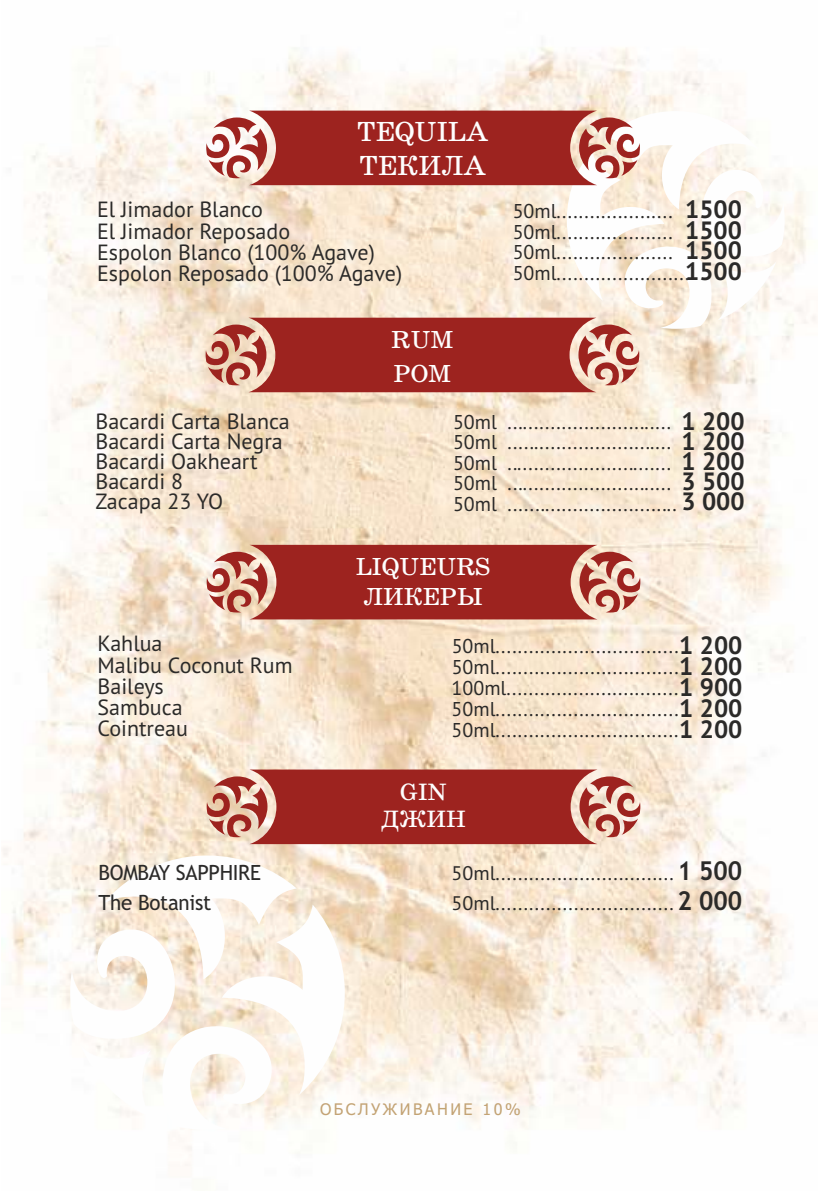
<style>
.page{position:relative;width:840px;height:1191px;background:#fff}
.page>*{position:absolute;margin:0;border:0;box-sizing:border-box;transform-origin:0 0}
.t1{font:28px/33.4px "KZ School";color:#fefefe}
.t2{font:700 26px/29.4px "Trebuchet MS";color:#2b2a29;scale:.94 1}
.t3{font:700 25px/20px "PT Sans";color:#2b2a29;text-align:justify}
.t4{font:25px/33.2px "KZ School";color:#fefefe}
.t5{font:24px/27px "KZ School";color:#fefefe;text-align:center}
.t6{font:22px/20px "PT Sans";color:#2b2a29}
.t7{font:21px/29.4px "Trebuchet MS";letter-spacing:-.015em;color:#2b2a29}
.t8{font:20px/20.8px "PT Sans";color:#2b2a29}
.t9{font:19.6px/29.4px "PT Sans";color:#2b2a29}
.t10{font:16px "Tahoma";letter-spacing:.155em;color:#c3a374}
</style>
<div class="page">
<img style="left:2px;top:47px;width:815px;height:1119px">
<svg style="left:566px;top:111px;width:218px;height:218px"></svg>
<svg style="left:70px;top:855px;width:274px;height:275px"></svg>
<svg style="left:205px;top:318px;width:434px;height:74px"></svg>
<svg style="left:206px;top:545px;width:434px;height:74px"></svg>
<svg style="left:206px;top:769px;width:434px;height:75px"></svg>
<svg style="left:206px;top:111px;width:433px;height:74px"></svg>
<h1 class="t1" style="left:357px;top:115px;width:132px">TEQUILA<br>ТЕКИЛА</h1>
<p class="t6" style="left:97px;top:200px;width:306px;line-height:21.4px">El Jimador Blanco<br>El Jimador Reposado<br>Espolon Blanco (100% Agave)<br>Espolon Reposado (100% Agave)</p>
<p class="t3" style="left:684px;top:201px;width:58px;line-height:20.6px">1500<br>1500<br>1500<br>1500</p>
<p class="t8" style="left:512px;top:202px;width:178px">50ml.....................<br>50ml.....................<br>50ml.....................<br>50ml........................</p>
<p class="t6" style="left:95px;top:413px;width:196px">Bacardi Carta Blanca<br>Bacardi Carta Negra<br>Bacardi Oakheart<br>Bacardi 8<br>Zacapa 23 YO</p>
<p class="t4" style="left:391px;top:323px;width:64px">RUM<br>РОМ</p>
<p class="t3" style="left:681px;top:413px;width:65px">1 200<br>1 200<br>1 200<br>3 500<br>3 000</p>
<p class="t8" style="left:453px;top:413px;width:225px">50ml ..............................<br>50ml ..............................<br>50ml ..............................<br>50ml ..............................<br>50ml ...............................</p>
<p class="t4" style="left:355px;top:552px;width:136px;line-height:29.8px;text-align:center">LIQUEURS<br>ЛИКЕРЫ</p>
<p class="t6" style="left:97px;top:635px;width:196px;line-height:21.2px">Kahlua<br>Malibu Coconut Rum<br>Baileys<br>Sambuca<br>Cointreau</p>
<p class="t3" style="left:679px;top:636px;width:65px;line-height:21px">1 200<br>1 200<br>1 900<br>1 200<br>1 200</p>
<p class="t8" style="left:451px;top:637px;width:228px;text-align:justify">50ml.................................<br>50ml.................................<br>100ml...............................<br>50ml.................................<br>50ml.................................</p>
<p class="t7" style="left:98px;top:860px;width:164px">BOMBAY SAPPHIRE<br>The Botanist</p>
<p class="t5" style="left:381px;top:778px;width:86px">GIN<br>ДЖИН</p>
<h2 class="t2" style="left:677px;top:859px;width:70px">1 500<br>2 000</h2>
<p class="t9" style="left:451px;top:860px;width:224px">50ml................................<br>50ml................................</p>
<p class="t10" style="left:320px;top:1102px;width:202px">ОБСЛУЖИВАНИЕ 10%</p>
</div>
